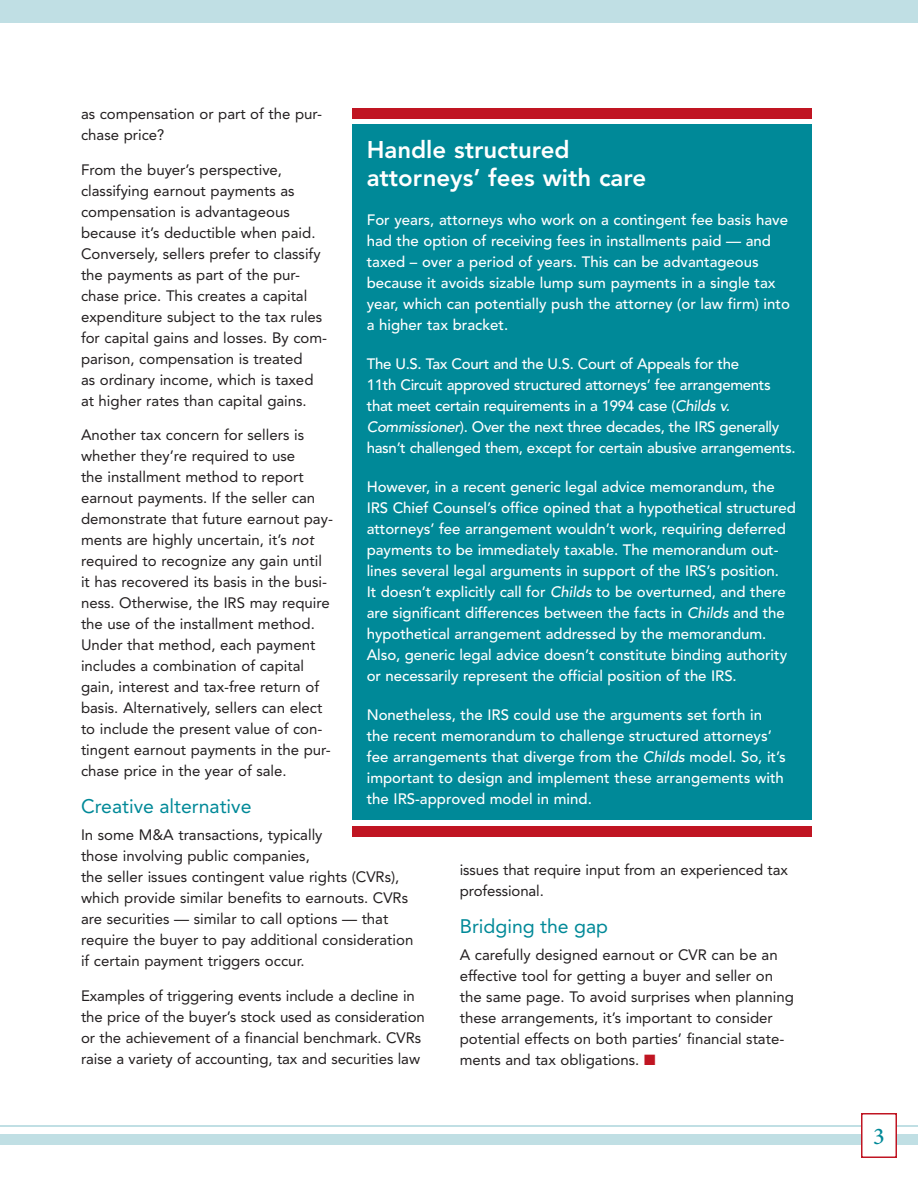
<style>
.page{position:relative;width:918px;height:1188px;background:#fff}
.page>*{position:absolute;margin:0;border:0;box-sizing:border-box;transform-origin:0 0}
.t1{font:800 24px/28.8px "Avenir LT Std";color:#fff}
.t2{font:500 24px "Minion Pro";color:#008998}
.t3{font:19.5px "Avenir LT Std";color:#008998}
.t4{font:15px/21px "Avenir LT Std";color:#231f20}
.t5{font:500 15px/21px "Avenir LT Std";letter-spacing:-.005em;color:#fff}
.s1{font-style:italic}
.s2{color:#c01522}
</style>
<div class="page">
<div style="left:0;top:1134px;width:918px;height:10px;background:#c0dfe4"></div>
<div style="left:0;top:0;width:918px;height:22px;background:#c0dfe4"></div>
<hr style="left:0;top:1125px;width:918px;height:1px;background:#c0dfe4">
<div style="left:862px;top:1114px;width:34px;height:43px;background:#fff"></div>
<div style="left:861px;top:1113px;width:36px;height:45px;border:2px solid #c01522"></div>
<div style="left:352px;top:124px;width:460px;height:696px;background:#008998"></div>
<div style="left:352px;top:826px;width:460px;height:11px;background:#c01522"></div>
<div style="left:352px;top:108px;width:460px;height:10px;background:#c01522"></div>
<p class="t4" style="left:81px;top:104px;width:243px">as compensation or part of the pur&shy;chase price?</p>
<p class="t4" style="left:81px;top:159px;width:248px">From the buyer’s perspective, classifying earnout payments as compensation is advantageous because it’s deductible when paid.<br>Conversely, sellers prefer to classify the payments as part of the pur&shy;chase price. This creates a capital expenditure subject to the tax rules for capital gains and losses. By com&shy;parison, compensation is treated<br>as ordinary income, which is taxed at higher rates than capital gains.</p>
<p class="t4" style="left:81px;top:425px;width:253px">Another tax concern for sellers is whether they’re required to use<br>the installment method to report earnout payments. If the seller can demonstrate that future earnout pay&shy;ments are highly uncertain, it’s <span class="s1">not </span>required to recognize any gain until it has recovered its basis in the busi&shy;ness. Otherwise, the IRS may require the use of the installment method.<br>Under that method, each payment includes a combination of capital gain, interest and tax-free return of basis. Alternatively, sellers can elect to include the present value of con&shy;tingent earnout payments in the pur&shy;chase price in the year of sale.</p>
<h2 class="t3" style="left:81px;top:795px;width:172px">Creative alternative</h2>
<p class="t4" style="left:81px;top:825px;width:334px">In some M&amp;A transactions, typically<br>those involving public companies,<br>the seller issues contingent value rights (CVRs), which provide similar benefits to earnouts. CVRs are securities — similar to call options — that require the buyer to pay additional consideration if certain payment triggers occur.</p>
<p class="t4" style="left:81px;top:985px;width:345px">Examples of triggering events include a decline in the price of the buyer’s stock used as consideration or the achievement of a financial benchmark. CVRs raise a variety of accounting, tax and securities law</p>
<h1 class="t1" style="left:367px;top:135px;width:281px">Handle structured attorneys’ fees with care</h1>
<p class="t5" style="left:367px;top:210px;width:425px">For years, attorneys who work on a contingent fee basis have had the option of receiving fees in installments paid — and taxed – over a period of years. This can be advantageous because it avoids sizable lump sum payments in a single tax year, which can potentially push the attorney (or law firm) into a higher tax bracket.</p>
<p class="t5" style="left:367px;top:354px;width:430px">The U.S. Tax Court and the U.S. Court of Appeals for the<br>11th Circuit approved structured attorneys’ fee arrangements that meet certain requirements in a 1994 case (<span class="s1">Childs v.<br>Commissioner</span>). Over the next three decades, the IRS generally hasn’t challenged them, except for certain abusive arrangements.</p>
<p class="t5" style="left:367px;top:477px;width:431px">However, in a recent generic legal advice memorandum, the IRS Chief Counsel’s office opined that a hypothetical structured attorneys’ fee arrangement wouldn’t work, requiring deferred payments to be immediately taxable. The memorandum out&shy;lines several legal arguments in support of the IRS’s position.<br>It doesn’t explicitly call for <span class="s1">Childs</span> to be overturned, and there are significant differences between the facts in <span class="s1">Childs</span> and the hypothetical arrangement addressed by the memorandum.<br>Also, generic legal advice doesn’t constitute binding authority or necessarily represent the official position of the IRS.</p>
<p class="t5" style="left:367px;top:705px;width:421px">Nonetheless, the IRS could use the arguments set forth in the recent memorandum to challenge structured attorneys’ fee arrangements that diverge from the <span class="s1">Childs</span> model. So, it’s important to design and implement these arrangements with the IRS-approved model in mind.</p>
<p class="t4" style="left:460px;top:860px;width:330px">issues that require input from an experienced tax professional.</p>
<h2 class="t3" style="left:460px;top:915px;width:150px">Bridging the gap</h2>
<p class="t4" style="left:460px;top:945px;width:336px">A carefully designed earnout or CVR can be an effective tool for getting a buyer and seller on the same page. To avoid surprises when planning these arrangements, it’s important to consider potential effects on both parties’ financial state&shy;ments and tax obligations. <span class="s2">■</span></p>
<h1 class="t2" style="left:873px;top:1122px;width:13px">3</h1>
</div>
